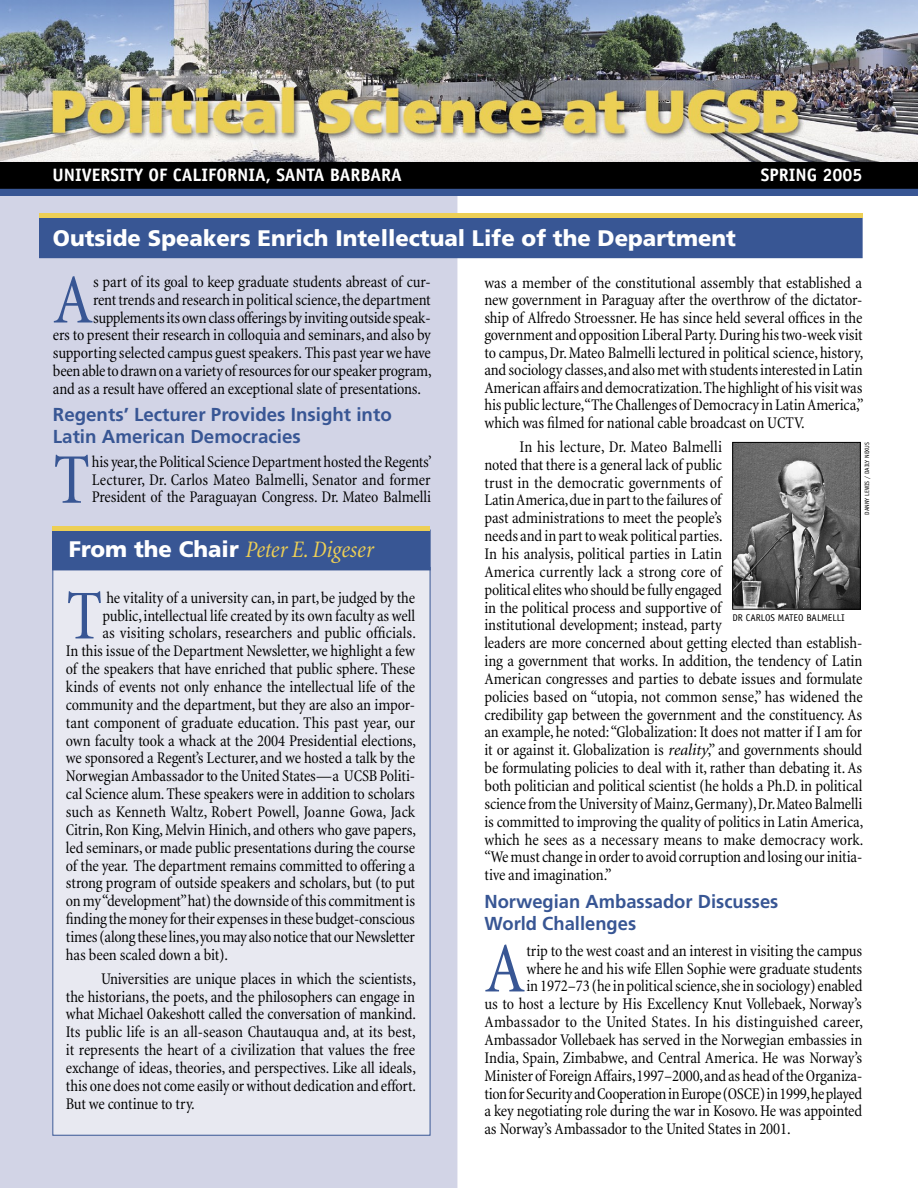
<style>
.page{position:relative;width:918px;height:1188px;background:#fff}
.page>*{position:absolute;margin:0;border:0;box-sizing:border-box;transform-origin:0 0}
.t1{font:condensed 72.3px "Minion";color:#385694}
.t2{font:condensed 71.4px "Minion";color:#385694}
.t3{font:condensed 71.1px "Minion";color:#385694}
.t4{font:italic condensed 24px "Minion";letter-spacing:-.01em;color:#edcf55}
.t5{font:900 22.5px "Frutiger";color:#fff}
.t6{font:700 18.75px/21.8px "Frutiger";color:#385694}
.t7{font:700 18px "Officina Sans";color:#fff}
.t8{font:condensed 16.5px/17.9px "Minion";letter-spacing:-.01em;color:#000;text-align:justify}
.t9{font:condensed 16.5px "Minion";letter-spacing:.01em;color:#000}
.t10{font:9.75px "Officina Sans";color:#000}
.t11{font:6.15px "Officina Sans";color:#000}
.s1{font-family:"Frutiger";font-weight:900;font-style:normal;font-stretch:normal;font-size:22.5px;color:#fff}
.s2{font-style:italic;font-stretch:normal}
</style>
<div class="page">
<div style="left:0;top:196px;width:457px;height:992px;background:#d2d4e6"></div>
<img style="left:0;top:0;width:918px;height:162px">
<svg style="left:0;top:162px;width:918px;height:34px;background:#0b121f"></svg>
<div style="left:40px;top:218px;width:822px;height:40px;background:#385694"></div>
<div style="left:53px;top:567px;width:377px;height:568px;background:#e8e9f1"></div>
<div style="left:53px;top:530px;width:377px;height:40px;background:#385694"></div>
<div style="left:52px;top:526px;width:378px;height:5px;background:#edcf55"></div>
<hr style="left:39px;top:214px;width:823px;height:4px;background:#edcf55">
<img style="left:734px;top:444px;width:125px;height:163px">
<div style="left:732px;top:442px;width:129px;height:167px;border:1px solid #000"></div>
<p class="t7" style="left:52px;top:164px;width:351px">UNIVERSITY OF CALIFORNIA, SANTA BARBARA</p>
<p class="t7" style="left:761px;top:164px;width:103px">SPRING 2005</p>
<h3 class="t5" style="left:53px;top:224px;width:685px">Outside Speakers Enrich Intellectual Life of the Department</h3>
<h2 class="t2" style="left:53px;top:263px;width:42px">A</h2>
<p class="t8" style="left:93px;top:274px;width:339px">s part of its goal to keep graduate students abreast of cur-</p>
<p class="t8" style="left:93px;top:291px;width:339px">rent trends and research in political science, the department</p>
<p class="t8" style="left:93px;top:309px;width:339px">supplements its own class offerings by inviting outside speak-</p>
<p class="t8" style="left:53px;top:326px;width:380px">ers to present their research in colloquia and seminars, and also by</p>
<p class="t8" style="left:53px;top:344px;width:379px">supporting selected campus guest speakers. This past year we have</p>
<p class="t8" style="left:53px;top:362px;width:380px">been able to drawn on a variety of resources for our speaker program,</p>
<p class="t8" style="left:53px;top:380px;width:370px">and as a result have offered an exceptional slate of presentations.</p>
<p class="t6" style="left:53px;top:404px;width:340px">Regents’ Lecturer Provides Insight into<br>Latin American Democracies</p>
<h1 class="t1" style="left:53px;top:442px;width:39px">T</h1>
<p class="t8" style="left:92px;top:453px;width:341px">his year, the Political Science Department hosted the Regents’ Lecturer, Dr. Carlos Mateo Balmelli, Senator and former President of the Paraguayan Congress. Dr. Mateo Balmelli</p>
<h3 class="t4" style="left:69px;top:537px;width:306px"><span class="s1">From the Chair</span> Peter E. Digeser</h3>
<h3 class="t3" style="left:66px;top:579px;width:38px">T</h3>
<p class="t8" style="left:106px;top:589px;width:310px">he vitality of a university can, in part, be judged by the</p>
<p class="t8" style="left:102px;top:607px;width:314px">public, intellectual life created by its own faculty as well</p>
<p class="t8" style="left:102px;top:625px;width:315px">as visiting scholars, researchers and public officials.</p>
<p class="t8" style="left:66px;top:643px;width:351px">In this issue of the Department Newsletter, we highlight a few</p>
<p class="t8" style="left:66px;top:660px;width:351px">of the speakers that have enriched that public sphere. These</p>
<p class="t8" style="left:66px;top:678px;width:351px">kinds of events not only enhance the intellectual life of the</p>
<p class="t8" style="left:66px;top:696px;width:351px">community and the department, but they are also an impor-</p>
<p class="t8" style="left:66px;top:714px;width:351px">tant component of graduate education. This past year, our</p>
<p class="t8" style="left:66px;top:732px;width:352px">own faculty took a whack at the 2004 Presidential elections,</p>
<p class="t8" style="left:66px;top:750px;width:351px">we sponsored a Regent’s Lecturer, and we hosted a talk by the</p>
<p class="t8" style="left:66px;top:768px;width:351px">Norwegian Ambassador to the United States—a UCSB Politi-</p>
<p class="t8" style="left:66px;top:785px;width:351px">cal Science alum. These speakers were in addition to scholars</p>
<p class="t8" style="left:66px;top:803px;width:351px">such as Kenneth Waltz, Robert Powell, Joanne Gowa, Jack</p>
<p class="t8" style="left:66px;top:821px;width:352px">Citrin, Ron King, Melvin Hinich, and others who gave papers,</p>
<p class="t8" style="left:66px;top:839px;width:351px">led seminars, or made public presentations during the course</p>
<p class="t8" style="left:66px;top:857px;width:351px">of the year. The department remains committed to offering a</p>
<p class="t8" style="left:66px;top:875px;width:351px">strong program of outside speakers and scholars, but (to put</p>
<p class="t8" style="left:66px;top:892px;width:351px">on my “development” hat) the downside of this commitment is</p>
<p class="t8" style="left:66px;top:910px;width:351px">finding the money for their expenses in these budget-conscious</p>
<p class="t8" style="left:66px;top:928px;width:351px">times (along these lines, you may also notice that our Newsletter</p>
<p class="t8" style="left:66px;top:946px;width:164px">has been scaled down a bit).</p>
<p class="t8" style="left:66px;top:970px;width:352px;text-indent:35px">Universities are unique places in which the scientists, the historians, the poets, and the philosophers can engage in what Michael Oakeshott called the conversation of mankind.<br>Its public life is an all-season Chautauqua and, at its best, it represents the heart of a civilization that values the free exchange of ideas, theories, and perspectives. Like all ideals, this one does not come easily or without dedication and effort.<br>But we continue to try.</p>
<p class="t8" style="left:484px;top:274px;width:381px">was a member of the constitutional assembly that established a new government in Paraguay after the overthrow of the dictator&shy;ship of Alfredo Stroessner. He has since held several offices in the government and opposition Liberal Party. During his two-week visit to campus, Dr. Mateo Balmelli lectured in political science, history, and sociology classes, and also met with students interested in Latin American affairs and democratization. The highlight of his visit was his public lecture, “The Challenges of Democracy in Latin America,” which was filmed for national cable broadcast on UCTV.</p>
<p class="t8" style="left:484px;top:438px;width:381px;text-align:left;text-indent:35px">In his lecture, Dr. Mateo Balmelli<br>noted that there is a general lack of public<br>trust in the democratic governments of<br>Latin America, due in part to the failures of<br>past administrations to meet the people’s<br>needs and in part to weak political parties.<br>In his analysis, political parties in Latin<br>America currently lack a strong core of<br>political elites who should be fully engaged<br>in the political process and supportive of<br>institutional development; instead, party<br>leaders are more concerned about getting elected than establish&shy;ing a government that works. In addition, the tendency of Latin American congresses and parties to debate issues and formulate policies based on “utopia, not common sense,” has widened the credibility gap between the government and the constituency. As an example, he noted: “Globalization: It does not matter if I am for it or against it. Globalization is <span class="s2">reality</span>,” and governments should be formulating policies to deal with it, rather than debating it. As both politician and political scientist (he holds a Ph.D. in political science from the University of Mainz, Germany), Dr. Mateo Balmelli is committed to improving the quality of politics in Latin America, which he sees as a necessary means to make democracy work. “We must change in order to avoid corruption and losing our initia&shy;tive and imagination.”</p>
<p class="t6" style="left:484px;top:891px;width:295px">Norwegian Ambassador Discusses<br>World Challenges</p>
<h1 class="t1" style="left:484px;top:931px;width:43px">A</h1>
<p class="t8" style="left:526px;top:942px;width:338px">trip to the west coast and an interest in visiting the campus</p>
<p class="t11" style="left:863px;top:515px;width:74px;rotate:-90deg">DANNY LEWIS / DAILY NEXUS</p>
<p class="t10" style="left:732px;top:612px;width:114px">DR CARLOS MATEO BALMELLI</p>
<p class="t8" style="left:526px;top:960px;width:337px">where he and his wife Ellen Sophie were graduate students</p>
<p class="t8" style="left:526px;top:978px;width:338px">in 1972–73 (he in political science, she in sociology) enabled</p>
<p class="t8" style="left:484px;top:996px;width:379px">us to host a lecture by His Excellency Knut Vollebaek, Norway’s</p>
<p class="t9" style="left:484px;top:1013px;width:380px">Ambassador to the United States. In his distinguished career,</p>
<p class="t8" style="left:484px;top:1031px;width:379px">Ambassador Vollebaek has served in the Norwegian embassies in</p>
<p class="t8" style="left:484px;top:1049px;width:379px">India, Spain, Zimbabwe, and Central America. He was Norway’s</p>
<p class="t8" style="left:484px;top:1067px;width:380px">Minister of Foreign Affairs, 1997–2000, and as head of the Organiza-</p>
<p class="t8" style="left:484px;top:1085px;width:379px">tion for Security and Cooperation in Europe (OSCE) in 1999, he played</p>
<p class="t8" style="left:484px;top:1103px;width:379px">a key negotiating role during the war in Kosovo. He was appointed</p>
<p class="t8" style="left:484px;top:1121px;width:308px">as Norway’s Ambassador to the United States in 2001.</p>
</div>
